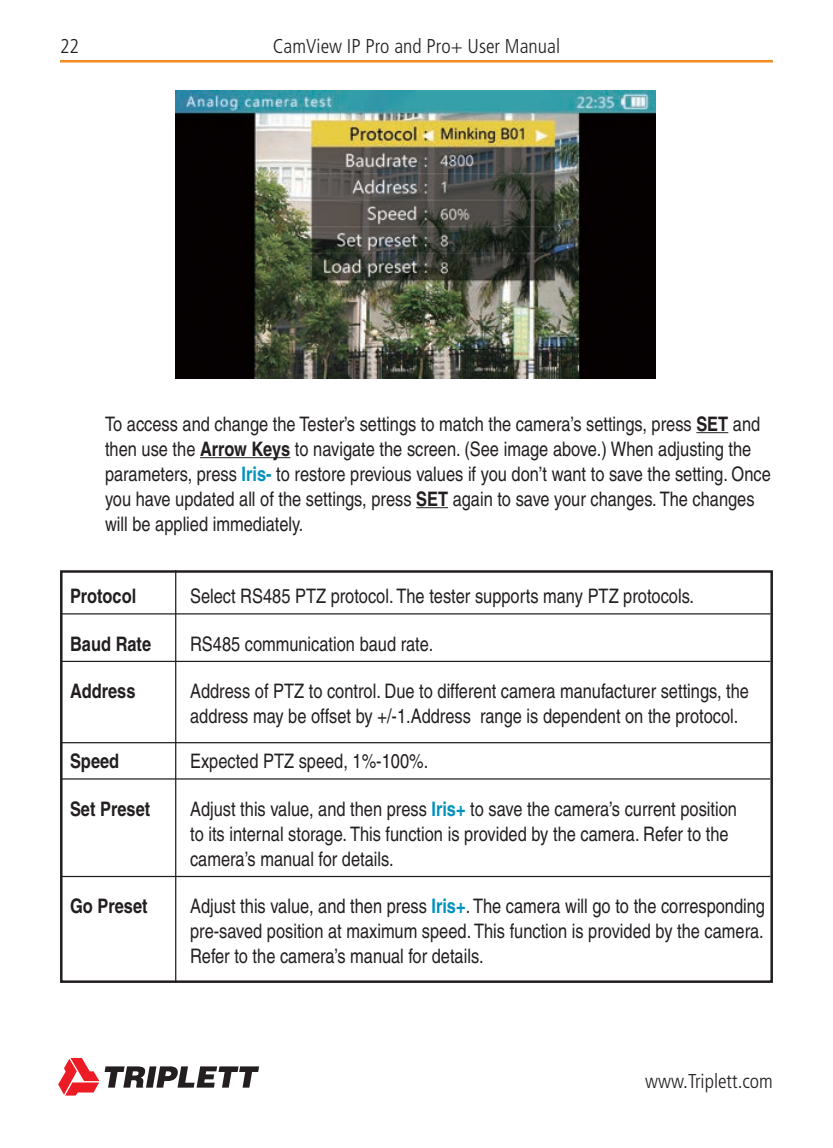
<style>
.page{position:relative;width:833px;height:1148px;background:#fff}
.page>*{position:absolute;margin:0;border:0;box-sizing:border-box;transform-origin:0 0}
.t1{font:condensed 20px/25px "Helvetica";color:#231f20}
.t2{font:300 condensed 20px "Frutiger LT Std";color:#231f20}
.t3{font:700 condensed 20px "Helvetica";color:#231f20}
.s1{font-weight:700}
.s2{font-weight:700;color:#0091bb}
</style>
<div class="page">
<hr style="left:60px;top:60px;width:712px;height:2px;background:#f28c20">
<svg style="left:58px;top:1058px;width:41px;height:37px"></svg>
<svg style="left:105px;top:1066px;width:154px;height:21px"></svg>
<img style="left:175px;top:90px;width:481px;height:288px">
<hr style="left:696px;top:432px;width:32px;height:1px;background:#231f20">
<hr style="left:200px;top:457px;width:90px;height:1px;background:#231f20">
<hr style="left:416px;top:507px;width:32px;height:1px;background:#231f20">
<hr style="left:60px;top:613px;width:710px;height:1px;background:#231f20">
<hr style="left:60px;top:660px;width:710px;height:2px;background:#231f20">
<hr style="left:60px;top:742px;width:710px;height:1px;background:#231f20">
<hr style="left:60px;top:778px;width:710px;height:1px;background:#231f20">
<hr style="left:60px;top:875px;width:710px;height:2px;background:#231f20">
<div style="left:60px;top:570px;width:712px;height:412px;border:2px solid #231f20"></div>
<hr style="left:175px;top:570px;width:1px;height:412px;background:#231f20">
<p class="t2" style="left:60px;top:34px;width:21px">22</p>
<p class="t2" style="left:273px;top:34px;width:289px">CamView IP Pro and Pro+ User Manual</p>
<p class="t1" style="left:105px;top:411px;width:667px">To access and change the Tester’s settings to match the camera’s settings, press <span class="s1">SET</span> and then use the <span class="s1">Arrow Keys</span> to navigate the screen. (See image above.) When adjusting the parameters, press <span class="s2">Iris-</span> to restore previous values if you don’t want to save the setting. Once you have updated all of the settings, press <span class="s1">SET</span> again to save your changes. The changes will be applied immediately.</p>
<p class="t3" style="left:70px;top:584px;width:68px">Protocol</p>
<p class="t1" style="left:190px;top:583px;width:505px">Select RS485 PTZ protocol. The tester supports many PTZ protocols.</p>
<p class="t3" style="left:70px;top:631px;width:83px">Baud Rate</p>
<p class="t1" style="left:190px;top:631px;width:245px">RS485 communication baud rate.</p>
<p class="t3" style="left:70px;top:679px;width:67px">Address</p>
<p class="t1" style="left:190px;top:678px;width:560px">Address of PTZ to control. Due to different camera manufacturer settings, the address may be offset by +/-1.Address range is dependent on the protocol.</p>
<p class="t3" style="left:70px;top:749px;width:51px">Speed</p>
<p class="t1" style="left:190px;top:748px;width:240px">Expected PTZ speed, 1%-100%.</p>
<p class="t3" style="left:70px;top:796px;width:82px">Set Preset</p>
<p class="t1" style="left:190px;top:796px;width:548px">Adjust this value, and then press <span class="s2">Iris+</span> to save the camera’s current position to its internal storage. This function is provided by the camera. Refer to the camera’s manual for details.</p>
<p class="t3" style="left:70px;top:894px;width:79px">Go Preset</p>
<p class="t1" style="left:190px;top:893px;width:576px;text-align:justify">Adjust this value, and then press <span class="s2">Iris+</span>. The camera will go to the corresponding pre-saved position at maximum speed. This function is provided by the camera.<br>Refer to the camera’s manual for details.</p>
<p class="t2" style="left:645px;top:1069px;width:129px">www.Triplett.com</p>
</div>
